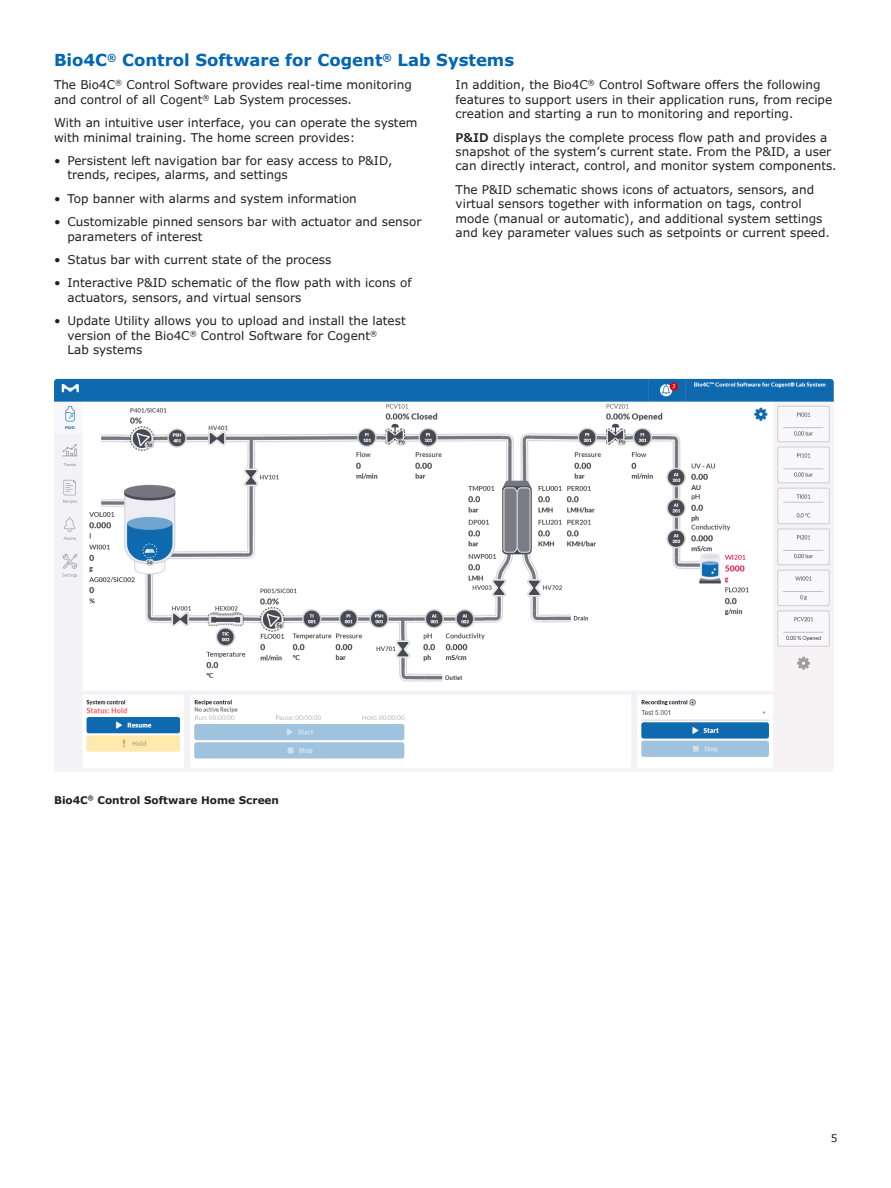
<style>
.page{position:relative;width:891px;height:1188px;background:#fff}
.page>*{position:absolute;margin:0;border:0;box-sizing:border-box;transform-origin:0 0}
.t1{font:700 16.5px "Verdana Pro";color:#0166b3}
.t2{font:12px/14.4px "Verdana Pro";color:#231f20}
.t3{font:700 10.5px "Verdana Pro";color:#231f20}
.t4{font:10.5px "Verdana Pro";color:#231f20}
.s1{font-weight:600}
</style>
<div class="page">
<img style="left:54px;top:379px;width:780px;height:392px">
<h1 class="t1" style="left:54px;top:49px;width:462px">Bio4C<sup>®</sup> Control Software for Cogent<sup>®</sup> Lab Systems</h1>
<p class="t2" style="left:54px;top:78px;width:359px">The Bio4C<sup>®</sup> Control Software provides real-time monitoring and control of all Cogent<sup>®</sup> Lab System processes.</p>
<p class="t2" style="left:54px;top:116px;width:365px">With an intuitive user interface, you can operate the system with minimal training. The home screen provides:</p>
<p class="t2" style="left:68px;top:154px;width:326px;text-indent:-14px">• Persistent left navigation bar for easy access to P&amp;ID, trends, recipes, alarms, and settings</p>
<p class="t2" style="left:54px;top:191px;width:304px">• Top banner with alarms and system information</p>
<p class="t2" style="left:68px;top:215px;width:356px;text-indent:-14px">• Customizable pinned sensors bar with actuator and sensor parameters of interest</p>
<p class="t2" style="left:54px;top:253px;width:279px">• Status bar with current state of the process</p>
<p class="t2" style="left:68px;top:276px;width:346px;text-indent:-14px">• Interactive P&amp;ID schematic of the flow path with icons of actuators, sensors, and virtual sensors</p>
<p class="t2" style="left:68px;top:314px;width:340px;text-indent:-14px">• Update Utility allows you to upload and install the latest version of the Bio4C<sup>®</sup> Control Software for Cogent<sup>®<br></sup>Lab systems</p>
<p class="t2" style="left:456px;top:78px;width:378px">In addition, the Bio4C<sup>®</sup> Control Software offers the following features to support users in their application runs, from recipe creation and starting a run to monitoring and reporting.</p>
<p class="t2" style="left:456px;top:130px;width:383px"><span class="s1">P&amp;ID</span> displays the complete process flow path and provides a snapshot of the system’s current state. From the P&amp;ID, a user can directly interact, control, and monitor system components.</p>
<p class="t2" style="left:456px;top:182px;width:376px">The P&amp;ID schematic shows icons of actuators, sensors, and virtual sensors together with information on tags, control mode (manual or automatic), and additional system settings and key parameter values such as setpoints or current speed.</p>
<p class="t3" style="left:54px;top:793px;width:227px">Bio4C<sup>®</sup> Control Software Home Screen</p>
<p class="t4" style="left:831px;top:1131px;width:8px">5</p>
</div>
